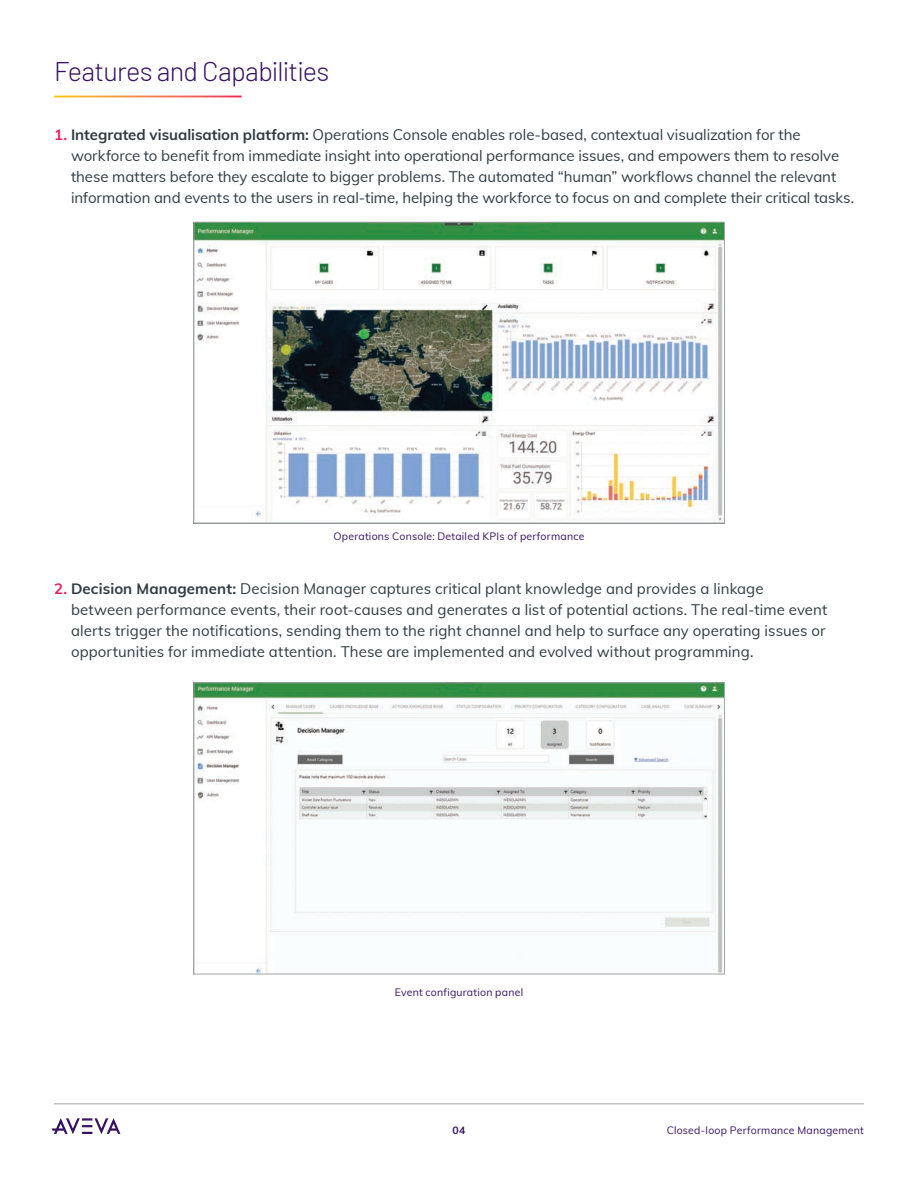
<style>
.page{position:relative;width:918px;height:1188px;background:#fff}
.page>*{position:absolute;margin:0;border:0;box-sizing:border-box;transform-origin:0 0}
.H3_Internal_Pages{font:300 27px "Barlow";letter-spacing:-.025em;color:#371260}
.t1{font:15px/21px "Muli";color:#2f3b41}
.Body_Copy{font:10.5px "Muli";letter-spacing:.02em;color:#371260}
.t2{font:700 10.5px "Muli";color:#371260}
.s1{font-weight:700;color:#ee1e5b}
.s2{font-weight:700}
</style>
<div class="page">
<hr style="left:54px;top:1104px;width:810px;height:1px;background:#a3a7a9">
<svg style="left:52px;top:1118px;width:68px;height:16px"></svg>
<img style="left:196px;top:224px;width:527px;height:297px">
<div style="left:194px;top:222px;width:531px;height:301px;border:1px solid #a3a7a9"></div>
<img style="left:196px;top:685px;width:527px;height:287px">
<div style="left:194px;top:683px;width:531px;height:291px;border:1px solid #a3a7a9"></div>
<p class="H3_Internal_Pages" style="left:54px;top:55px;width:277px">Features and Capabilities</p>
<p class="t1" style="left:71px;top:123px;width:785px;text-indent:-17px"><span class="s1">1.</span> <span class="s2">Integrated visualisation platform:</span> Operations Console enables role-based, contextual visualization for the workforce to benefit from immediate insight into operational performance issues, and empowers them to resolve these matters before they escalate to bigger problems. The automated “human” workflows channel the relevant information and events to the users in real-time, helping the workforce to focus on and complete their critical tasks.</p>
<p class="Body_Copy" style="left:334px;top:528px;width:252px">Operations Console: Detailed KPIs of performance</p>
<p class="t1" style="left:71px;top:578px;width:758px;text-indent:-17px"><span class="s1">2.</span> <span class="s2">Decision Management:</span> Decision Manager captures critical plant knowledge and provides a linkage between performance events, their root-causes and generates a list of potential actions. The real-time event alerts trigger the notifications, sending them to the right channel and help to surface any operating issues or opportunities for immediate attention. These are implemented and evolved without programming.</p>
<p class="Body_Copy" style="left:395px;top:984px;width:130px">Event configuration panel</p>
<p class="t2" style="left:453px;top:1123px;width:14px">04</p>
<p class="Body_Copy" style="left:667px;top:1122px;width:199px">Closed-loop Performance Management</p>
</div>
